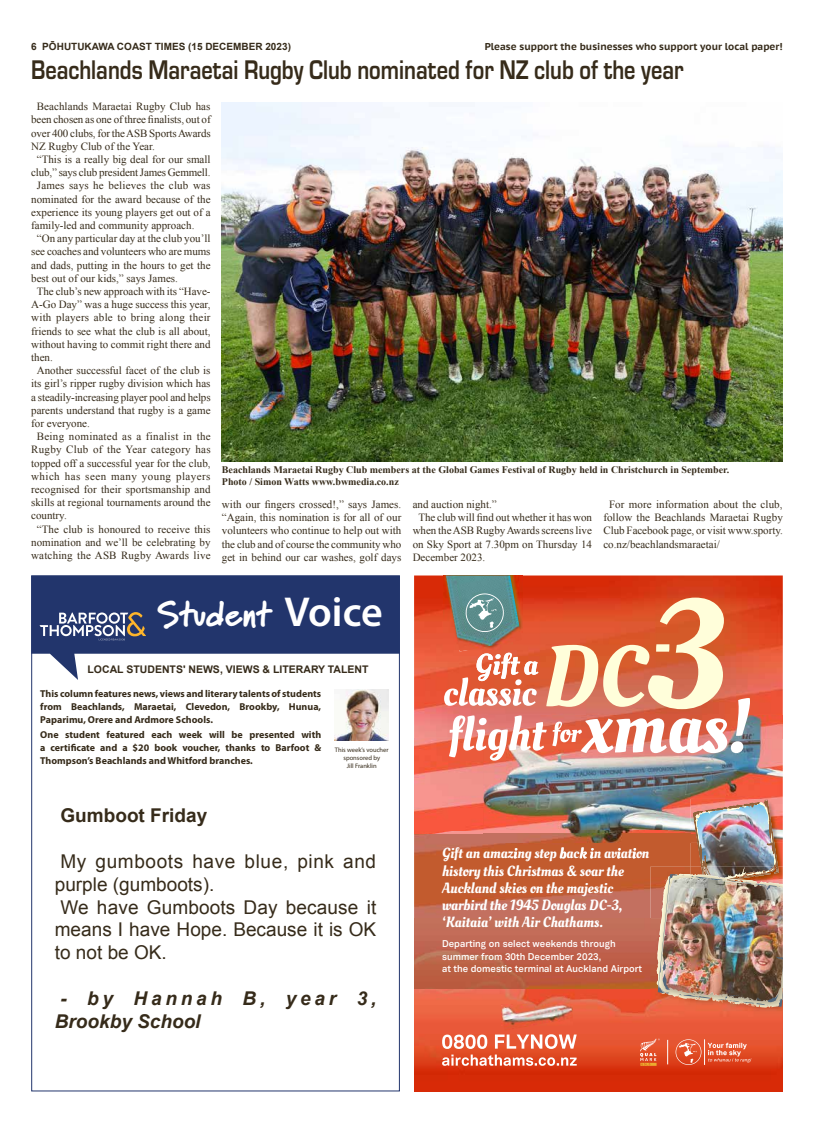
<style>
.page{position:relative;width:814px;height:1134px;background:#fff}
.page>*{position:absolute;margin:0;border:0;box-sizing:border-box;transform-origin:0 0}
.t1{font:900 36px "Marydale";color:#fff}
.t2{font:700 28px "Eurostile";color:#362b1a;scale:.8 1}
.t3{font:19px/22.8px "Arial";letter-spacing:.005em;color:#362b1a}
.t4{font:italic 700 19px/22.8px "Arial";color:#362b1a}
.t5{font:700 19px "Arial";color:#362b1a}
.t6{font:14.7px/17.2px "Oleo Script";color:#fff}
.t7{font:11px/13.2px "Times New Roman";color:#362b1a;text-align:justify}
.t8{font:11px "Times New Roman";letter-spacing:.02em;color:#362b1a}
.t9{font:11px "Times New Roman";letter-spacing:.025em;color:#362b1a}
.t10{font:11px "Times New Roman";letter-spacing:.04em;color:#362b1a}
.t11{font:700 10.5px "Arial";color:#362b1a}
.t12{font:700 10px/13px "Myriad Pro";color:#362b1a;text-align:justify}
.t13{font:700 10px/12px "Times New Roman";color:#362b1a}
.t14{font:700 10px "PT Sans Caption";color:#362b1a}
.t15{font:700 10px "Arial";color:#362b1a}
.t16{font:600 9.7px/12.3px "Vaud";color:#fff}
.t17{font:6.5px/8px "Myriad Pro";color:#362b1a;text-align:center}
.s1{font-family:"Myriad Pro";font-weight:600;font-size:42px}
</style>
<div class="page">
<img style="left:414px;top:830px;width:243px;height:88px">
<img style="left:414px;top:988px;width:368px;height:103px">
<img style="left:414px;top:918px;width:242px;height:70px">
<img style="left:483px;top:834px;width:174px;height:8px">
<svg style="left:675px;top:1039px;width:76px;height:26px;background:#e6694a"></svg>
<svg style="left:640px;top:1038px;width:20px;height:28px"></svg>
<svg style="left:667px;top:1040px;width:1px;height:24px"></svg>
<svg style="left:442px;top:1034px;width:134px;height:32px"></svg>
<img style="left:500px;top:995px;width:73px;height:36px">
<img style="left:414px;top:575px;width:368px;height:255px">
<img style="left:750px;top:715px;width:32px;height:23px">
<img style="left:443px;top:575px;width:80px;height:75px">
<img style="left:446px;top:575px;width:76px;height:18px">
<svg style="left:444px;top:593px;width:306px;height:168px;background:#dd8d75"></svg>
<img style="left:690px;top:799px;width:78px;height:1px">
<img style="left:650px;top:988px;width:132px;height:30px">
<img style="left:650px;top:867px;width:7px;height:51px">
<img style="left:656px;top:874px;width:1px;height:120px">
<img style="left:657px;top:800px;width:125px;height:207px">
<svg style="left:31px;top:575px;width:369px;height:105px;fill:#22356c"></svg>
<svg style="left:40px;top:612px;width:106px;height:28px;background:#67708d"></svg>
<img style="left:335px;top:689px;width:54px;height:52px">
<img style="left:222px;top:102px;width:560px;height:359px">
<p class="t15" style="left:31px;top:40px;width:261px">6 PŌHUTUKAWA COAST TIMES (15 DECEMBER 2023)</p>
<p class="t14" style="left:484px;top:40px;width:299px">Please support the businesses who support your local paper!</p>
<h2 class="t2" style="left:31px;top:50px;width:816px">Beachlands Maraetai Rugby Club nominated for NZ club of the year</h2>
<p class="t7" style="left:37px;top:100px;width:175px">Beachlands Maraetai Rugby Club has</p>
<p class="t7" style="left:31px;top:113px;width:181px">been chosen as one of three finalists, out of</p>
<p class="t7" style="left:31px;top:126px;width:181px">over 400 clubs, for the ASB Sports Awards</p>
<p class="t7" style="left:31px;top:139px;width:125px">NZ Rugby Club of the Year.</p>
<p class="t7" style="left:37px;top:152px;width:175px">“This is a really big deal for our small</p>
<p class="t7" style="left:31px;top:166px;width:181px">club,” says club president James Gemmell.</p>
<p class="t8" style="left:37px;top:178px;width:175px">James says he believes the club was</p>
<p class="t7" style="left:31px;top:192px;width:181px">nominated for the award because of the</p>
<p class="t7" style="left:31px;top:205px;width:181px">experience its young players get out of a</p>
<p class="t7" style="left:31px;top:218px;width:165px">family-led and community approach.</p>
<p class="t7" style="left:37px;top:232px;width:175px">“On any particular day at the club you’ll</p>
<p class="t7" style="left:31px;top:245px;width:181px">see coaches and volunteers who are mums</p>
<p class="t7" style="left:31px;top:258px;width:181px">and dads, putting in the hours to get the</p>
<p class="t7" style="left:31px;top:271px;width:148px">best out of our kids,” says James.</p>
<p class="t7" style="left:37px;top:284px;width:175px">The club’s new approach with its “Have-</p>
<p class="t7" style="left:31px;top:298px;width:181px">A-Go Day” was a huge success this year,</p>
<p class="t8" style="left:31px;top:310px;width:181px">with players able to bring along their</p>
<p class="t7" style="left:31px;top:324px;width:181px">friends to see what the club is all about,</p>
<p class="t7" style="left:31px;top:337px;width:181px">without having to commit right there and</p>
<p class="t7" style="left:31px;top:350px;width:23px">then.</p>
<p class="t7" style="left:37px;top:364px;width:175px">Another successful facet of the club is</p>
<p class="t7" style="left:31px;top:377px;width:181px">its girl’s ripper rugby division which has</p>
<p class="t7" style="left:31px;top:390px;width:181px">a steadily-increasing player pool and helps</p>
<p class="t7" style="left:31px;top:403px;width:181px">parents understand that rugby is a game</p>
<p class="t7" style="left:31px;top:416px;width:60px">for everyone.</p>
<p class="t9" style="left:37px;top:429px;width:175px">Being nominated as a finalist in the</p>
<p class="t9" style="left:31px;top:442px;width:181px">Rugby Club of the Year category has</p>
<p class="t7" style="left:31px;top:456px;width:181px">topped off a successful year for the club,</p>
<p class="t10" style="left:31px;top:469px;width:181px">which has seen many young players</p>
<p class="t7" style="left:31px;top:482px;width:181px">recognised for their sportsmanship and</p>
<p class="t7" style="left:31px;top:496px;width:181px">skills at regional tournaments around the</p>
<p class="t7" style="left:31px;top:509px;width:37px">country.</p>
<p class="t7" style="left:37px;top:522px;width:175px">“The club is honoured to receive this</p>
<p class="t7" style="left:31px;top:535px;width:181px">nomination and we’ll be celebrating by</p>
<p class="t7" style="left:31px;top:548px;width:181px">watching the ASB Rugby Awards live</p>
<p class="t13" style="left:222px;top:464px;width:508px">Beachlands Maraetai Rugby Club members at the Global Games Festival of Rugby held in Christchurch in September.<br>Photo / Simon Watts www.bwmedia.co.nz</p>
<p class="t7" style="left:412px;top:498px;width:86px">and auction night.”</p>
<p class="t7" style="left:418px;top:511px;width:175px">The club will find out whether it has won</p>
<p class="t7" style="left:412px;top:524px;width:181px">when the ASB Rugby Awards screens live</p>
<p class="t7" style="left:412px;top:537px;width:181px">on Sky Sport at 7.30pm on Thursday 14</p>
<p class="t7" style="left:412px;top:550px;width:74px">December 2023.</p>
<p class="t7" style="left:222px;top:498px;width:181px">with our fingers crossed!,” says James. “Again, this nomination is for all of our volunteers who continue to help out with the club and of course the community who get in behind our car washes, golf days</p>
<p class="t7" style="left:603px;top:498px;width:181px;text-indent:6px">For more information about the club, follow the Beachlands Maraetai Rugby Club Facebook page, or visit www.sporty. co.nz/beachlandsmaraetai/</p>
<h1 class="t1" style="left:157px;top:593px;width:227px">Student <span class="s1">Voice</span></h1>
<p class="t11" style="left:87px;top:662px;width:282px">LOCAL STUDENTS' NEWS, VIEWS &amp; LITERARY TALENT</p>
<p class="t12" style="left:40px;top:686px;width:282px">This column features news, views and literary talents of students from Beachlands, Maraetai, Clevedon, Brookby, Hunua, Paparimu, Orere and Ardmore Schools.</p>
<p class="t12" style="left:40px;top:728px;width:282px">One student featured each week will be presented with a certificate and a $20 book voucher, thanks to Barfoot &amp; Thompson’s Beachlands and Whitford branches.</p>
<p class="t17" style="left:335px;top:746px;width:55px">This week’s voucher sponsored by<br>Jill Franklin</p>
<h3 class="t5" style="left:60px;top:803px;width:148px">Gumboot Friday</h3>
<h3 class="t3" style="left:55px;top:850px;width:323px">My gumboots have blue, pink and purple (gumboots).<br>We have Gumboots Day because it means I have Hope. Because it is OK to not be OK.</h3>
<h3 class="t4" style="left:55px;top:987px;width:323px">- by Hannah B, year 3,<br>Brookby School</h3>
<h3 class="t6" style="left:442px;top:845px;width:209px">Gift an amazing step back in aviation history this Christmas &amp; soar the<br>Auckland skies on the majestic warbird the 1945 Douglas DC-3, ‘Kaitaia’ with Air Chathams.</h3>
<p class="t16" style="left:442px;top:938px;width:201px">Departing on select weekends through summer from 30th December 2023,<br>at the domestic terminal at Auckland Airport</p>
</div>
